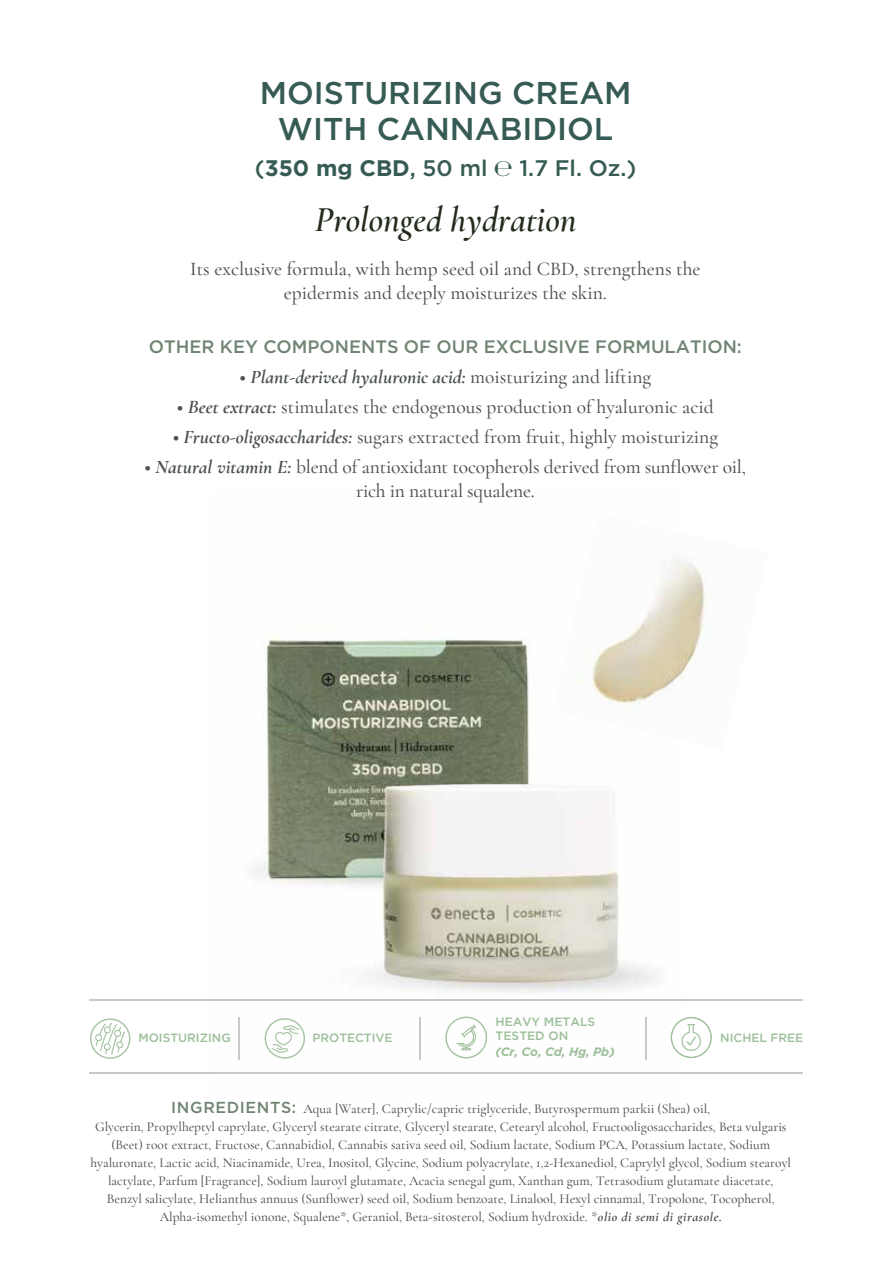
<style>
.page{position:relative;width:893px;height:1263px;background:#fff}
.page>*{position:absolute;margin:0;border:0;box-sizing:border-box;transform-origin:0 0}
.t1{font:italic 600 35.4px "Cormorant";color:#222b1c}
.t2{font:500 31.5px/36px "Gotham HTF";color:#365b54;text-align:center}
.t3{font:500 22.5px "Gotham HTF";color:#365b54}
.t4{font:500 19.5px/24px "Cormorant Garamond";color:#4b5050;text-align:center}
.t5{font:italic 700 19.5px "Cormorant Garamond";color:#4b5050}
.t6{font:500 18px "Gotham HTF";color:#708473}
.t7{font:500 13.5px/18px "Cormorant Garamond";color:#4b5050;text-align:center}
.t8{font:500 12.15px/13.4px "Gotham HTF";color:#9cbf99}
.t9{font:italic 700 12.15px "Gotham HTF";letter-spacing:-.015em;color:#9cbf99}
.t10{font:500 12px "Gotham HTF";color:#9cbf99}
.s1{font-weight:700}
.s2{font-family:"Myriad Pro";font-weight:400}
.s3{font-weight:500;font-style:normal}
.s4{font-weight:700;font-style:italic}
.s5{font-family:"Gotham HTF";font-size:15.9px;color:#708473}
</style>
<div class="page">
<img style="left:211px;top:636px;width:471px;height:424px">
<hr style="left:238px;top:1017px;width:1px;height:42px;background:#4f674f">
<hr style="left:420px;top:1017px;width:1px;height:42px;background:#4f674f">
<svg style="left:90px;top:1018px;width:40px;height:41px"></svg>
<svg style="left:265px;top:1018px;width:40px;height:40px"></svg>
<hr style="left:645px;top:1017px;width:1px;height:42px;background:#4f674f">
<svg style="left:671px;top:1017px;width:41px;height:41px"></svg>
<hr style="left:90px;top:1072px;width:713px;height:2px;background:#4f674f">
<hr style="left:90px;top:999px;width:713px;height:1px;background:#4f674f">
<svg style="left:445px;top:1017px;width:42px;height:41px"></svg>
<img style="left:553px;top:559px;width:155px;height:191px">
<h2 class="t2" style="left:260px;top:74px;width:373px">MOISTURIZING CREAM<br>WITH CANNABIDIOL</h2>
<h3 class="t3" style="left:255px;top:155px;width:383px">(<span class="s1">350 mg CBD</span>, 50 ml <span class="s2">℮</span> 1.7 Fl. Oz.)</h3>
<h1 class="t1" style="left:315px;top:198px;width:263px">Prolonged hydration</h1>
<h3 class="t4" style="left:190px;top:257px;width:512px">Its exclusive formula, with hemp seed oil and CBD, strengthens the epidermis and deeply moisturizes the skin.</h3>
<h3 class="t6" style="left:149px;top:336px;width:595px">OTHER KEY COMPONENTS OF OUR EXCLUSIVE FORMULATION:</h3>
<h3 class="t5" style="left:240px;top:365px;width:413px">• Plant-derived hyaluronic acid: <span class="s3">moisturizing and lifting</span></h3>
<h3 class="t4" style="left:177px;top:395px;width:538px"><span class="s4">• Beet extract:</span> stimulates the endogenous production of hyaluronic acid</h3>
<h3 class="t4" style="left:173px;top:425px;width:547px"><span class="s4">• Fructo-oligosaccharides:</span> sugars extracted from fruit, highly moisturizing</h3>
<h3 class="t4" style="left:145px;top:455px;width:603px"><span class="s4">• Natural vitamin E:</span> blend of antioxidant tocopherols derived from sunflower oil, rich in natural squalene.</h3>
<p class="t8" style="left:496px;top:1015px;width:101px">HEAVY METALS<br>TESTED ON</p>
<p class="t9" style="left:496px;top:1045px;width:121px">(Cr, Co, Cd, Hg, Pb)</p>
<p class="t10" style="left:138px;top:1030px;width:94px">MOISTURIZING</p>
<p class="t10" style="left:313px;top:1030px;width:82px">PROTECTIVE</p>
<p class="t10" style="left:720px;top:1030px;width:84px">NICHEL FREE</p>
<p class="t7" style="left:91px;top:1099px;width:702px"><span class="s5">INGREDIENTS:</span> Aqua [Water], Caprylic/capric triglyceride, Butyrospermum parkii (Shea) oil,<br>Glycerin, Propylheptyl caprylate, Glyceryl stearate citrate, Glyceryl stearate, Cetearyl alcohol, Fructooligosaccharides, Beta vulgaris (Beet) root extract, Fructose, Cannabidiol, Cannabis sativa seed oil, Sodium lactate, Sodium PCA, Potassium lactate, Sodium hyaluronate, Lactic acid, Niacinamide, Urea, Inositol, Glycine, Sodium polyacrylate, 1,2-Hexanediol, Caprylyl glycol, Sodium stearoyl lactylate, Parfum [Fragrance], Sodium lauroyl glutamate, Acacia senegal gum, Xanthan gum, Tetrasodium glutamate diacetate, Benzyl salicylate, Helianthus annuus (Sunflower) seed oil, Sodium benzoate, Linalool, Hexyl cinnamal, Tropolone, Tocopherol, Alpha-isomethyl ionone, Squalene*, Geraniol, Beta-sitosterol, Sodium hydroxide. *<span class="s4">olio di semi di girasole.</span></p>
</div>
